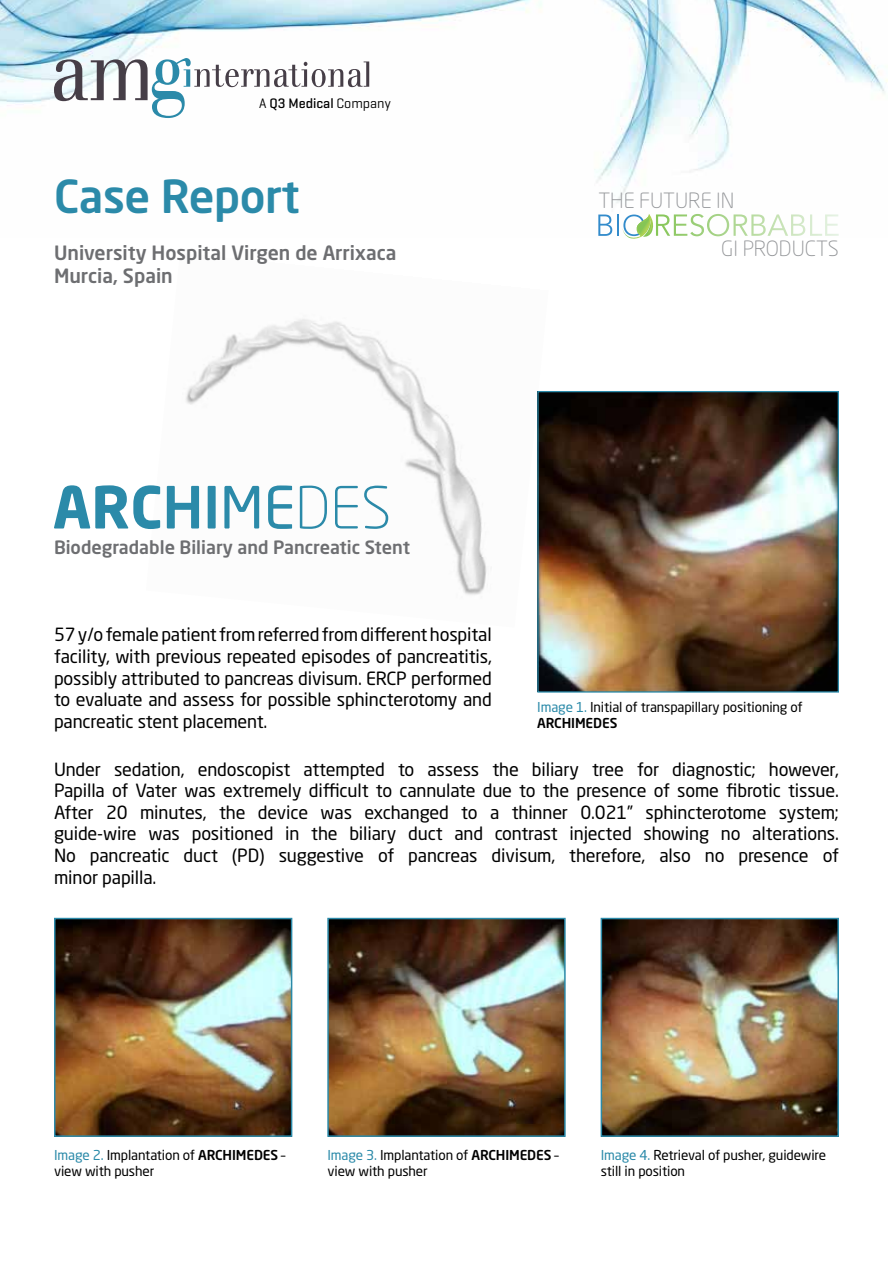
<style>
.page{position:relative;width:893px;height:1263px;background:#fff}
.page>*{position:absolute;margin:0;border:0;box-sizing:border-box;transform-origin:0 0}
.t1{font:500 45px "Neo Sans Std";letter-spacing:-.01em;color:#2b8aa9}
.t2{font:300 20.85px "Neo Sans Std";color:#939598}
.t3{font:500 19.5px/23.4px "Neo Sans Std";color:#6d6e71}
.t4{font:500 18.15px "Neo Sans Std";color:#6d6e71}
.t5{font:18px/21.6px "Neo Sans Std";letter-spacing:-.01em;color:#000;text-align:justify}
.t6{font:500 13.95px "Geogrotesque";color:#000}
.t7{font:13.5px/16.2px "Neo Sans Std";letter-spacing:-.01em;color:#000}
.s1{font-weight:400}
.s2{color:#2b8aa9}
.s3{font-weight:500}
</style>
<div class="page">
<img style="left:0;top:0;width:888px;height:237px">
<img style="left:160px;top:319px;width:327px;height:276px">
<svg style="left:54px;top:58px;width:315px;height:60px"></svg>
<svg style="left:598px;top:215px;width:14px;height:21px"></svg>
<hr style="left:617px;top:215px;width:2px;height:21px;background:#328bcb">
<svg style="left:622px;top:214px;width:34px;height:25px"></svg>
<svg style="left:690px;top:214px;width:149px;height:22px"></svg>
<img style="left:539px;top:393px;width:298px;height:298px">
<div style="left:537px;top:391px;width:302px;height:302px;border:1px solid #2b8aa9"></div>
<img style="left:57px;top:921px;width:232px;height:213px">
<div style="left:54px;top:918px;width:238px;height:219px;border:2px solid #2b8aa9"></div>
<img style="left:330px;top:921px;width:233px;height:213px">
<div style="left:327px;top:918px;width:239px;height:219px;border:2px solid #2b8aa9"></div>
<img style="left:604px;top:921px;width:232px;height:213px">
<div style="left:601px;top:918px;width:238px;height:219px;border:2px solid #2b8aa9"></div>
<svg style="left:54px;top:485px;width:106px;height:44px"></svg>
<svg style="left:167px;top:486px;width:32px;height:42px"></svg>
<div style="left:208px;top:486px;width:8px;height:42px;background:#2b8aa9"></div>
<svg style="left:224px;top:486px;width:35px;height:42px"></svg>
<svg style="left:268px;top:485px;width:24px;height:44px"></svg>
<svg style="left:300px;top:486px;width:27px;height:43px"></svg>
<svg style="left:335px;top:486px;width:23px;height:42px"></svg>
<svg style="left:364px;top:486px;width:24px;height:43px"></svg>
<p class="t6" style="left:259px;top:95px;width:133px"><span class="s1">A</span> Q3 Medical <span class="s1">Company</span></p>
<h1 class="t1" style="left:54px;top:168px;width:247px">Case Report</h1>
<p class="t3" style="left:54px;top:240px;width:344px">University Hospital Virgen de Arrixaca<br>Murcia, Spain</p>
<p class="t4" style="left:54px;top:536px;width:358px">Biodegradable Biliary and Pancreatic Stent</p>
<p class="t2" style="left:598px;top:188px;width:138px">THE FUTURE IN</p>
<p class="t2" style="left:721px;top:236px;width:119px">GI PRODUCTS</p>
<p class="t5" style="left:54px;top:624px;width:439px">57 y/o female patient from referred from different hospital facility, with previous repeated episodes of pancreatitis, possibly attributed to pancreas divisum. ERCP performed to evaluate and assess for possible sphincterotomy and pancreatic stent placement.</p>
<p class="t5" style="left:54px;top:758px;width:786px">Under sedation, endoscopist attempted to assess the biliary tree for diagnostic; however, Papilla of Vater was extremely difficult to cannulate due to the presence of some fibrotic tissue.<br>After 20 minutes, the device was exchanged to a thinner 0.021” sphincterotome system; guide-wire was positioned in the biliary duct and contrast injected showing no alterations.<br>No pancreatic duct (PD) suggestive of pancreas divisum, therefore, also no presence of minor papilla.</p>
<p class="t7" style="left:537px;top:698px;width:267px"><span class="s2">Image 1.</span> Initial of transpapillary positioning of<br><span class="s3">ARCHIMEDES</span></p>
<p class="t7" style="left:54px;top:1147px;width:233px"><span class="s2">Image 2.</span> Implantation of <span class="s3">ARCHIMEDES</span> – view with pusher</p>
<p class="t7" style="left:327px;top:1147px;width:233px"><span class="s2">Image 3.</span> Implantation of <span class="s3">ARCHIMEDES</span> – view with pusher</p>
<p class="t7" style="left:601px;top:1147px;width:227px"><span class="s2">Image 4.</span> Retrieval of pusher, guidewire still in position</p>
</div>
